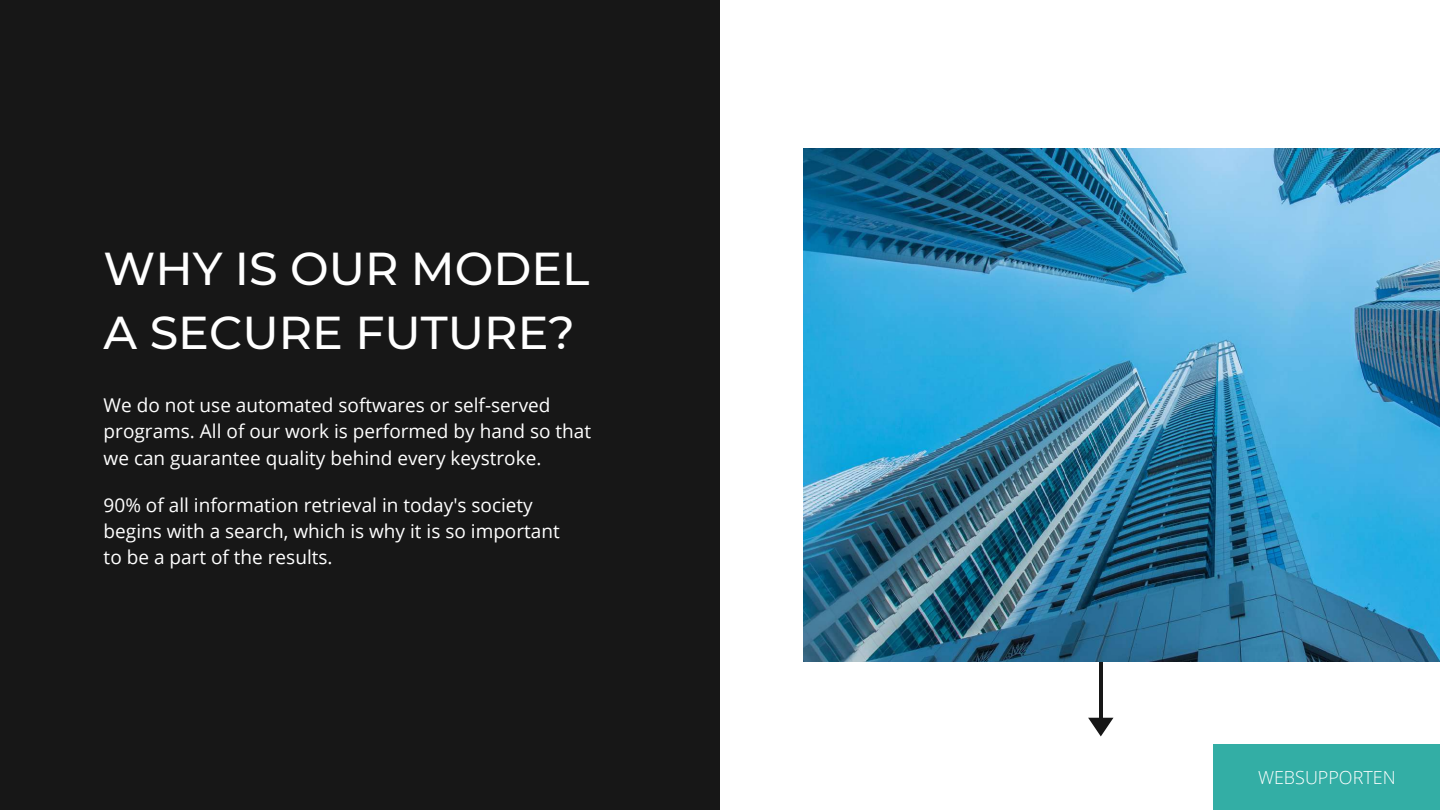
<style>
.page{position:relative;width:1440px;height:810px;background:#fff}
.page>*{position:absolute;margin:0;border:0;box-sizing:border-box;transform-origin:0 0}
.t1{font:500 46px/63.8px "Montserrat";color:#fff}
.t2{font:19px/26.2px "Open Sans";color:#fff}
.t3{font:300 18px "Open Sans";color:#fff}
</style>
<div class="page">
<div style="left:0;top:0;width:720px;height:810px;background:#171717"></div>
<div style="left:1214px;top:745px;width:226px;height:65px;background:#33aea5"></div>
<hr style="left:1099px;top:661px;width:4px;height:61px;background:#171717">
<svg style="left:1088px;top:718px;width:26px;height:18px"></svg>
<img style="left:803px;top:149px;width:637px;height:513px">
<h1 class="t1" style="left:104px;top:237px;width:487px">WHY IS OUR MODEL<br>A SECURE FUTURE?</h1>
<p class="t2" style="left:104px;top:392px;width:489px">We do not use automated softwares or self-served programs. All of our work is performed by hand so that we can guarantee quality behind every keystroke.</p>
<p class="t2" style="left:104px;top:491px;width:458px">90% of all information retrieval in today's society begins with a search, which is why it is so important to be a part of the results.</p>
<p class="t3" style="left:1258px;top:765px;width:139px">WEBSUPPORTEN</p>
</div>
